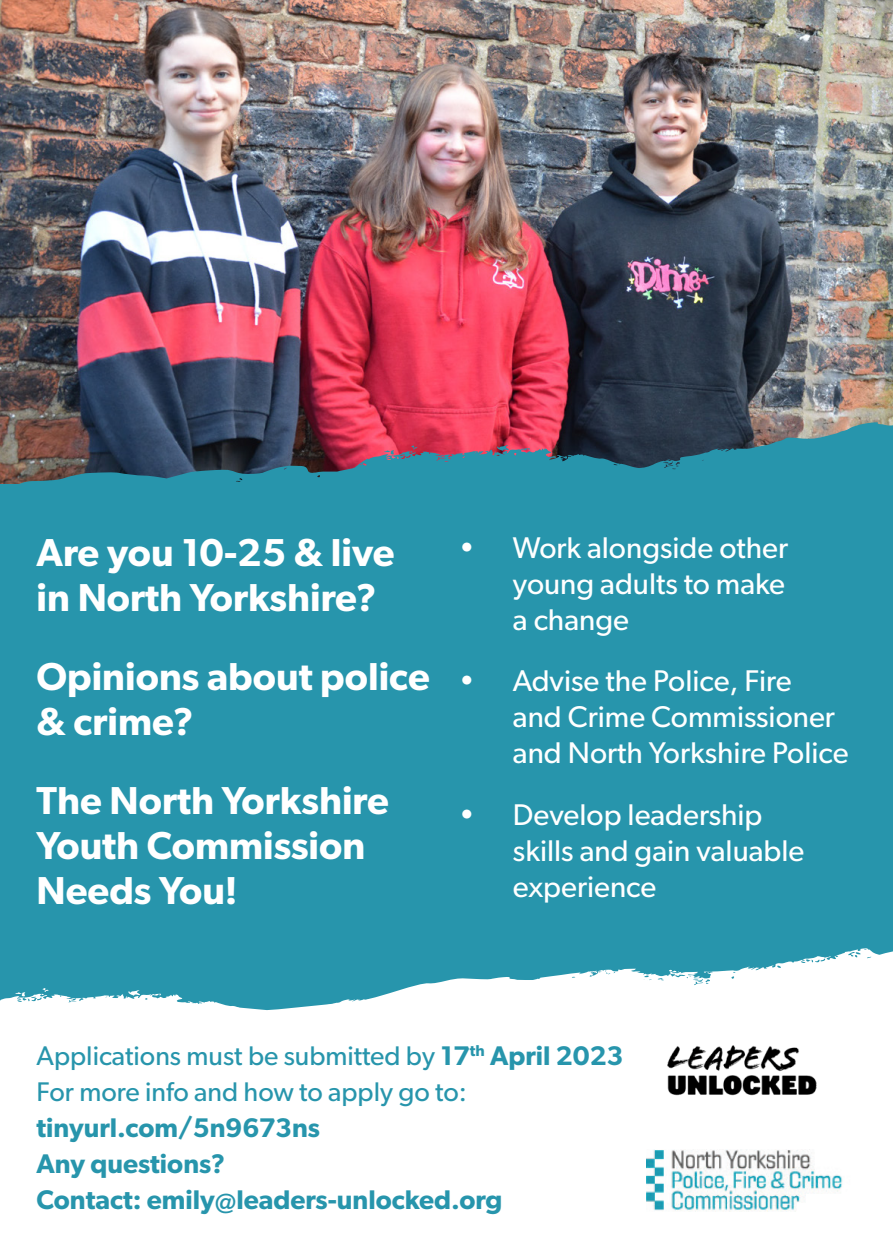
<style>
.page{position:relative;width:893px;height:1259px;background:#fff}
.page>*{position:absolute;margin:0;border:0;box-sizing:border-box;transform-origin:0 0}
.t1{font:600 39px/45px "Gibson";color:#fff}
.t2{font:30px/36px "Gibson";color:#fff}
.t3{font:27px/36px "Gibson";color:#2795ac}
.t4{font:600 27px "Gibson";color:#2795ac}
.s1{font-weight:600}
</style>
<div class="page">
<div style="left:0;top:0;width:893px;height:1037px;background:#2795ac"></div>
<img style="left:0;top:0;width:893px;height:384px">
<img style="left:0;top:384px;width:893px;height:50px">
<img style="left:0;top:434px;width:834px;height:50px">
<svg style="left:0;top:948px;width:893px;height:119px;fill:#fff"></svg>
<img style="left:646px;top:1149px;width:196px;height:63px">
<img style="left:668px;top:1037px;width:151px;height:59px">
<p class="t1" style="left:37px;top:529px;width:360px">Are you 10-25 &amp; live in North Yorkshire?</p>
<p class="t1" style="left:37px;top:653px;width:395px">Opinions about police &amp; crime?</p>
<p class="t1" style="left:37px;top:777px;width:354px">The North Yorkshire<br>Youth Commission<br>Needs You!</p>
<p class="t2" style="left:513px;top:529px;width:277px;text-align:justify;text-indent:-54px">• Work alongside other young adults to make a change</p>
<p class="t2" style="left:513px;top:662px;width:337px;text-indent:-54px">• Advise the Police, Fire<br>and Crime Commissioner and North Yorkshire Police</p>
<p class="t2" style="left:513px;top:796px;width:293px;text-indent:-54px">• Develop leadership skills and gain valuable experience</p>
<p class="t3" style="left:37px;top:1037px;width:588px">Applications must be submitted by <span class="s1">17</span><sup>th</sup> <span class="s1">April 2023<br></span>For more info and how to apply go to: <span class="s1">tinyurl.com/5n9673ns</span></p>
<p class="t4" style="left:37px;top:1147px;width:190px">Any questions?</p>
<p class="t4" style="left:37px;top:1183px;width:467px">Contact: emily@leaders-unlocked.org</p>
</div>
